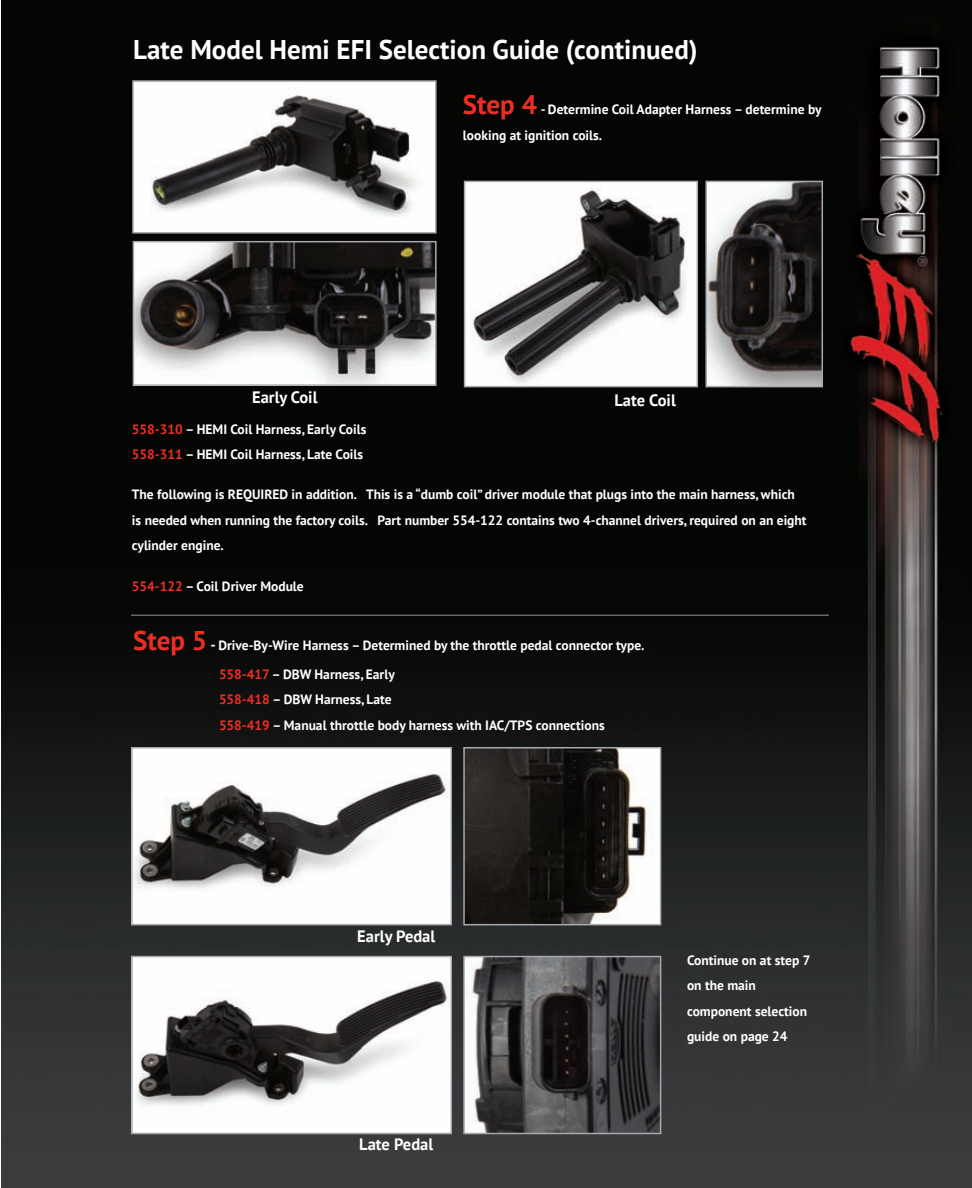
<style>
.page{position:relative;width:972px;height:1188px;background:#fff}
.page>*{position:absolute;margin:0;border:0;box-sizing:border-box;transform-origin:0 0}
.t1{font:700 27px "PT Sans";color:#fff}
.t2{font:700 16.5px "PT Sans";color:#fff}
.t3{font:700 13.5px/25.5px "PT Sans";color:#fff}
.s1{font-size:27px;color:#ee2e22}
.s2{color:#ee2e22}
.s3{font-size:15px}
</style>
<div class="page">
<img style="left:2px;top:0;width:970px;height:1188px">
<img style="left:135px;top:83px;width:299px;height:148px">
<div style="left:132px;top:80px;width:305px;height:154px;border:2px solid #a8a9ad"></div>
<img style="left:467px;top:184px;width:228px;height:200px">
<div style="left:464px;top:181px;width:234px;height:206px;border:2px solid #a8a9ad"></div>
<img style="left:134px;top:750px;width:315px;height:172px">
<div style="left:131px;top:747px;width:321px;height:178px;border:2px solid #a8a9ad"></div>
<img style="left:134px;top:959px;width:315px;height:172px">
<div style="left:131px;top:956px;width:321px;height:178px;border:2px solid #a8a9ad"></div>
<img style="left:466px;top:750px;width:192px;height:172px">
<div style="left:463px;top:747px;width:198px;height:178px;border:2px solid #a8a9ad"></div>
<img style="left:466px;top:959px;width:192px;height:172px">
<div style="left:463px;top:956px;width:198px;height:178px;border:2px solid #a8a9ad"></div>
<img style="left:708px;top:184px;width:112px;height:200px">
<div style="left:705px;top:181px;width:118px;height:206px;border:2px solid #a8a9ad"></div>
<img style="left:136px;top:244px;width:298px;height:139px">
<div style="left:133px;top:241px;width:304px;height:145px;border:2px solid #a8a9ad"></div>
<hr style="left:131px;top:615px;width:698px;height:1px;background:#939598">
<h1 class="t1" style="left:133px;top:32px;width:566px">Late Model Hemi EFI Selection Guide (continued)</h1>
<p class="t3" style="left:463px;top:97px;width:360px"><span class="s1">Step 4</span> - Determine Coil Adapter Harness – determine by looking at ignition coils.</p>
<p class="t2" style="left:252px;top:386px;width:67px">Early Coil</p>
<p class="t2" style="left:614px;top:389px;width:63px">Late Coil</p>
<p class="t3" style="left:132px;top:416px;width:236px"><span class="s2">558-310</span> – HEMI Coil Harness, Early Coils<br><span class="s2">558-311</span> – HEMI Coil Harness, Late Coils</p>
<p class="t3" style="left:132px;top:481px;width:676px">The following is REQUIRED in addition. This is a “dumb coil” driver module that plugs into the main harness, which is needed when running the factory coils. Part number 554-122 contains two 4-channel drivers, required on an eight cylinder engine.</p>
<p class="t3" style="left:132px;top:573px;width:173px"><span class="s2">554-122</span> – Coil Driver Module</p>
<p class="t3" style="left:133px;top:632px;width:513px"><span class="s1">Step 5</span> <span class="s3">-</span> Drive-By-Wire Harness – Determined by the throttle pedal connector type.</p>
<p class="t3" style="left:219px;top:661px;width:387px"><span class="s2">558-417</span> – DBW Harness, Early<br><span class="s2">558-418</span> – DBW Harness, Late<br><span class="s2">558-419</span> – Manual throttle body harness with IAC/TPS connections</p>
<p class="t2" style="left:357px;top:925px;width:80px">Early Pedal</p>
<p class="t2" style="left:359px;top:1134px;width:76px">Late Pedal</p>
<p class="t3" style="left:687px;top:947px;width:125px">Continue on at step 7 on the main component selection guide on page 24</p>
</div>
